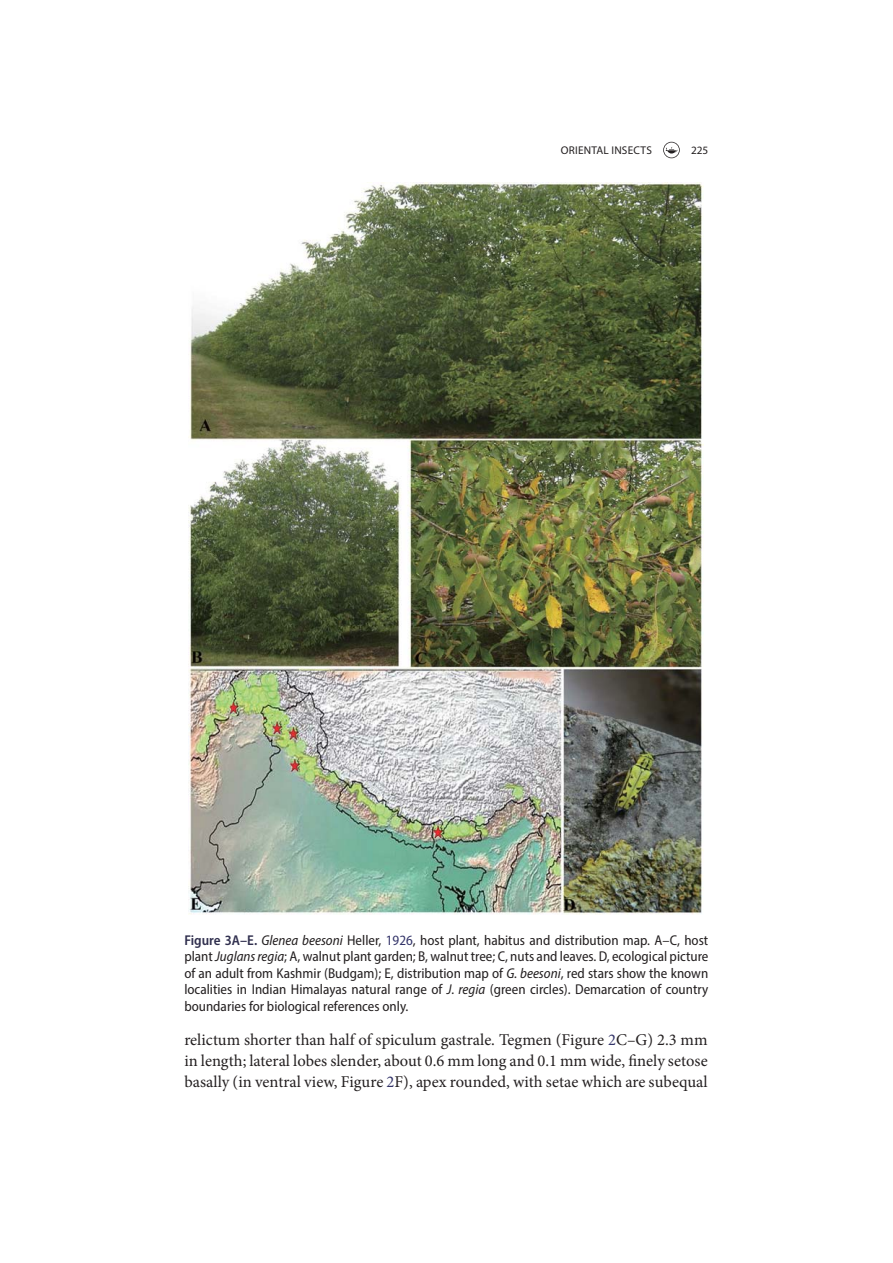
<style>
.page{position:relative;width:893px;height:1263px;background:#fff}
.page>*{position:absolute;margin:0;border:0;box-sizing:border-box;transform-origin:0 0}
.t1{font:16.5px/21px "Minion Pro";color:#231f20;text-align:justify}
.t2{font:semi-condensed 14.25px/16.5px "Myriad Pro";color:#231f20;text-align:justify}
.t3{font:11.25px "Myriad Pro";letter-spacing:.02em;color:#231f20}
.s1{font-weight:600;color:#302f4e}
.s2{font-style:italic}
.s3{color:#333469}
</style>
<div class="page">
<svg style="left:663px;top:142px;width:17px;height:16px"></svg>
<img style="left:189px;top:182px;width:515px;height:732px">
<p class="t3" style="left:561px;top:146px;width:92px">ORIENTAL INSECTS</p>
<p class="t3" style="left:691px;top:146px;width:19px">225</p>
<p class="t2" style="left:184px;top:933px;width:525px"><span class="s1">Figure 3A–E.</span> <span class="s2">Glenea beesoni</span> Heller, <span class="s3">1926</span>, host plant, habitus and distribution map. A–C, host plant <span class="s2">Juglans regia</span>; A, walnut plant garden; B, walnut tree; C, nuts and leaves. D, ecological picture of an adult from Kashmir (Budgam); E, distribution map of <span class="s2">G. beesoni</span>, red stars show the known localities in Indian Himalayas natural range of <span class="s2">J. regia</span> (green circles). Demarcation of country boundaries for biological references only.</p>
<p class="t1" style="left:184px;top:1030px;width:525px">relictum shorter than half of spiculum gastrale. Tegmen (Figure <span class="s3">2</span>C–G) 2.3 mm in length; lateral lobes slender, about 0.6 mm long and 0.1 mm wide, finely setose basally (in ventral view, Figure <span class="s3">2</span>F), apex rounded, with setae which are subequal</p>
</div>
